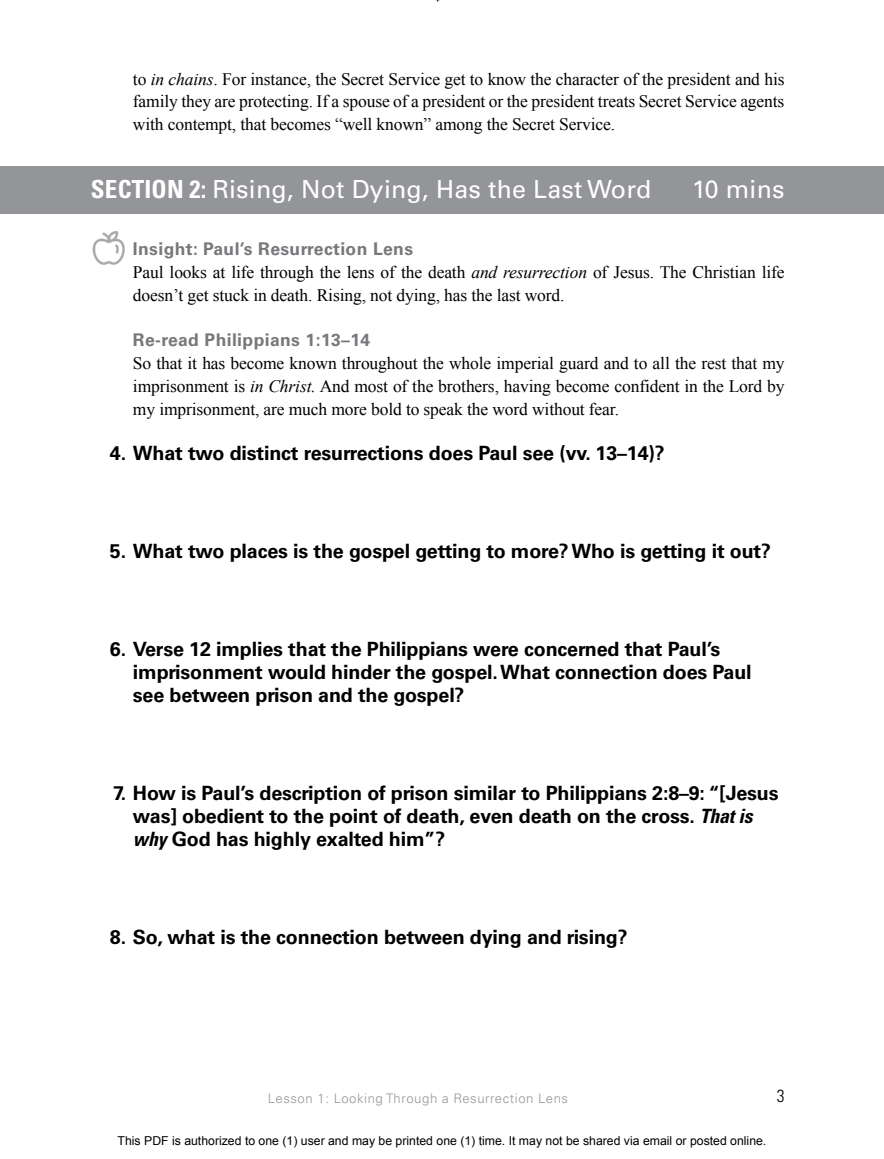
<style>
.page{position:relative;width:884px;height:1159px;background:#fff}
.page>*{position:absolute;margin:0;border:0;box-sizing:border-box;transform-origin:0 0}
.t1{font:24.85px "Univers LT Std";letter-spacing:.005em;color:#fff}
.t2{font:700 19.6px/22.8px "Univers LT Std";letter-spacing:-.01em;color:#000}
.t3{font:17.5px/22.8px "Times New Roman";letter-spacing:-.01em;color:#000;text-align:justify}
.t4{font:700 17.5px "Univers LT Std";letter-spacing:.02em;color:#77787b}
.t5{font:300 condensed 17.5px "Univers LT Std";color:#000}
.t6{font:300 13.12px "Univers LT Std";letter-spacing:.04em;color:#939598}
.t7{font:12.25px "Arial";color:#000}
.s1{font-style:italic}
.s2{font-weight:700;font-stretch:condensed}
.s3{font-style:italic;font-stretch:condensed}
</style>
<div class="page">
<div style="left:0;top:166px;width:883px;height:48px;background:#939598"></div>
<svg style="left:92px;top:231px;width:33px;height:34px"></svg>
<p class="t3" style="left:133px;top:67px;width:652px">to <span class="s1">in chains</span>. For instance, the Secret Service get to know the character of the president and his family they are protecting. If a spouse of a president or the president treats Secret Service agents with contempt, that becomes “well known” among the Secret Service.</p>
<h1 class="t1" style="left:91px;top:175px;width:562px"><span class="s2">SECTION 2:</span> Rising, Not Dying, Has the Last Word</h1>
<h1 class="t1" style="left:691px;top:175px;width:94px">10 mins</h1>
<p class="t4" style="left:133px;top:239px;width:281px">Insight: Paul’s Resurrection Lens</p>
<p class="t3" style="left:133px;top:260px;width:653px">Paul looks at life through the lens of the death <span class="s1">and resurrection</span> of Jesus. The Christian life doesn’t get stuck in death. Rising, not dying, has the last word.</p>
<p class="t4" style="left:133px;top:330px;width:239px">Re-read Philippians 1:13–14</p>
<p class="t3" style="left:133px;top:351px;width:653px">So that it has become known throughout the whole imperial guard and to all the rest that my imprisonment is <span class="s1">in Christ.</span> And most of the brothers, having become confident in the Lord by my imprisonment, are much more bold to speak the word without fear.</p>
<p class="t2" style="left:110px;top:442px;width:556px">4. What two distinct resurrections does Paul see (vv. 13–14)?</p>
<p class="t2" style="left:110px;top:540px;width:662px">5. What two places is the gospel getting to more? Who is getting it out?</p>
<p class="t2" style="left:133px;top:638px;width:620px;text-indent:-23px">6. Verse 12 implies that the Philippians were concerned that Paul’s imprisonment would hinder the gospel. What connection does Paul see between prison and the gospel?</p>
<p class="t2" style="left:133px;top:781px;width:647px;text-indent:-20px">7. How is Paul’s description of prison similar to Philippians 2:8–9: “[Jesus was] obedient to the point of death, even death on the cross. <span class="s3">That is why</span> God has highly exalted him”?</p>
<p class="t2" style="left:110px;top:925px;width:519px">8. So, what is the connection between dying and rising?</p>
<p class="t6" style="left:268px;top:1090px;width:301px">Lesson 1: Looking Through a Resurrection Lens</p>
<p class="t5" style="left:776px;top:1084px;width:9px">3</p>
<p class="t7" style="left:117px;top:1131px;width:650px">This PDF is authorized to one (1) user and may be printed one (1) time. It may not be shared via email or posted online.</p>
</div>
